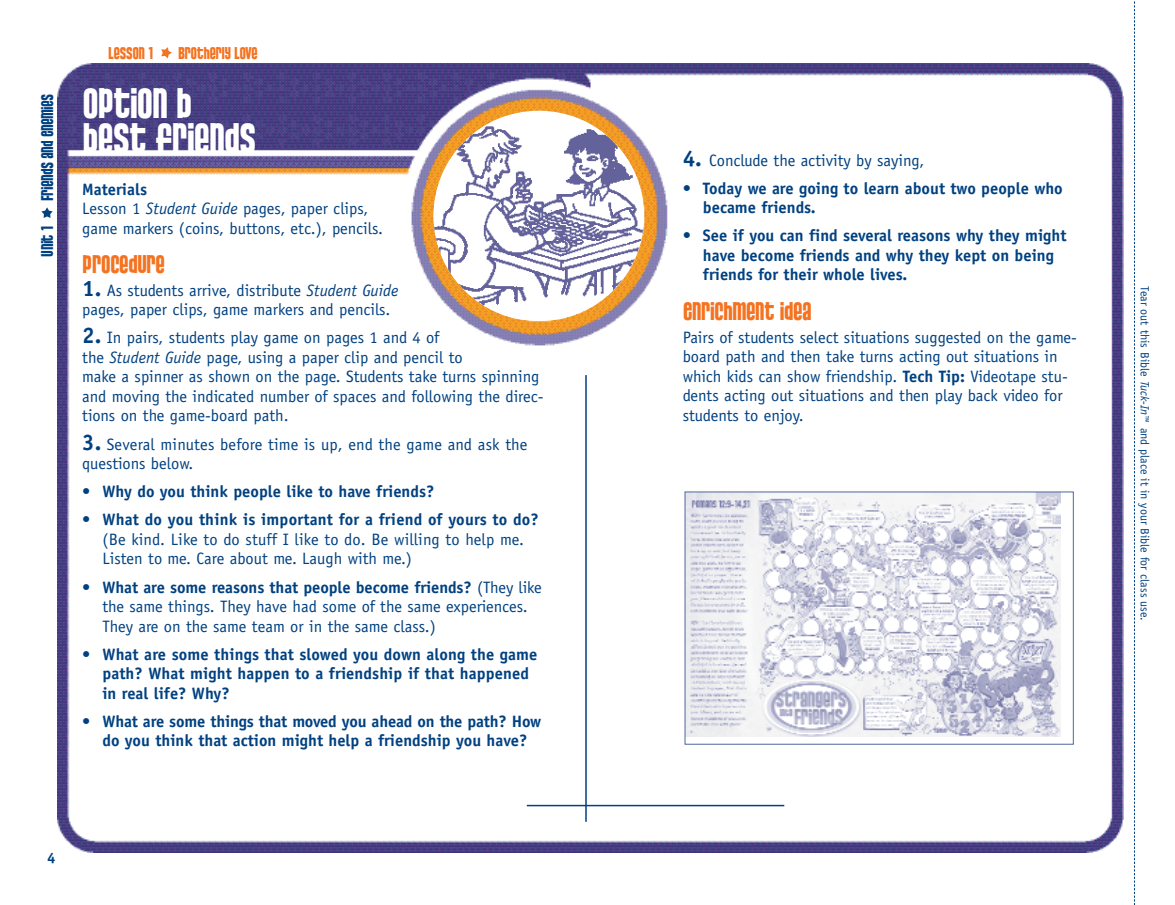
<style>
.page{position:relative;width:1175px;height:905px;background:#fff}
.page>*{position:absolute;margin:0;border:0;box-sizing:border-box;transform-origin:0 0}
.t1{font:54px "Pussycat Snickers";color:#014181}
.t2{font:54px "Pussycat Snickers";color:#f47321}
.t3{font:45px/34.5px "Pussycat Snickers";color:#fff}
.t4{font:27px "Pussycat Snickers";color:#f47321}
.t5{font:18px "Pussycat Snickers";color:#014181}
.t6{font:18px "Pussycat Snickers";color:#f47321}
.t7{font:16.5px/19.5px "Officina Sans";color:#014181}
.t8{font:700 16.5px/19.5px "Officina Sans";color:#014181}
.t9{font:700 15px "Officina Sans";color:#014181}
.t10{font:12px "Officina Sans";color:#014181}
.s1{font-weight:700}
.s2{font-style:italic}
.s3{font-weight:700;font-size:22.5px}
</style>
<div class="page">
<img style="left:58px;top:63px;width:1065px;height:789px">
<svg style="left:1134px;top:1px;width:1px;height:903px"></svg>
<img style="left:433px;top:116px;width:211px;height:202px">
<div style="left:685px;top:492px;width:387px;height:251px;background:#fff"></div>
<img style="left:686px;top:493px;width:374px;height:243px">
<hr style="left:585px;top:375px;width:2px;height:446px;background:#014181">
<hr style="left:527px;top:804px;width:257px;height:2px;background:#014181">
<p class="t5" style="left:37px;top:201px;width:108px;rotate:-90deg">FRIENDS AND ENEMIES</p>
<h1 class="t1" style="left:14px;top:220px;width:15px;rotate:-90deg">-</h1>
<p class="t5" style="left:37px;top:257px;width:32px;rotate:-90deg">UNIT 1</p>
<p class="t6" style="left:108px;top:43px;width:46px">LESSON 1</p>
<h1 class="t2" style="left:159px;top:20px;width:14px">-</h1>
<p class="t6" style="left:178px;top:43px;width:81px">BROTHERLY LOVE</p>
<h2 class="t3" style="left:82px;top:87px;width:174px">OPTION B<br>BEST FRIENDS</h2>
<p class="t7" style="left:82px;top:180px;width:302px"><span class="s1">Materials<br></span>Lesson 1 <span class="s2">Student Guide</span> pages, paper clips, game markers (coins, buttons, etc.), pencils.</p>
<h3 class="t4" style="left:82px;top:249px;width:83px">PROCEDURE</h3>
<p class="t7" style="left:82px;top:282px;width:318px"><span class="s3">1.</span> As students arrive, distribute <span class="s2">Student Guide </span>pages, paper clips, game markers and pencils.</p>
<p class="t7" style="left:82px;top:329px;width:463px"><span class="s3">2.</span> In pairs, students play game on pages 1 and 4 of<br>the <span class="s2">Student Guide</span> page, using a paper clip and pencil to<br>make a spinner as shown on the page. Students take turns spinning and moving the indicated number of spaces and following the direc&shy;tions on the game-board path.</p>
<p class="t7" style="left:82px;top:435px;width:446px"><span class="s3">3.</span> Several minutes before time is up, end the game and ask the questions below.</p>
<p class="t8" style="left:82px;top:483px;width:353px">• Why do you think people like to have friends?</p>
<p class="t8" style="left:82px;top:511px;width:458px">• What do you think is important for a friend of yours to do?</p>
<p class="t7" style="left:102px;top:531px;width:423px">(Be kind. Like to do stuff I like to do. Be willing to help me.<br>Listen to me. Care about me. Laugh with me.)</p>
<p class="t7" style="left:102px;top:578px;width:441px;text-indent:-20px"><span class="s1">• What are some reasons that people become friends?</span> (They like the same things. They have had some of the same experiences.<br>They are on the same team or in the same class.)</p>
<p class="t8" style="left:102px;top:645px;width:436px;text-indent:-20px">• What are some things that slowed you down along the game path? What might happen to a friendship if that happened in real life? Why?</p>
<p class="t8" style="left:82px;top:712px;width:460px;text-align:center">• What are some things that moved you ahead on the path? How do you think that action might help a friendship you have?</p>
<p class="t9" style="left:47px;top:852px;width:10px">4</p>
<p class="t7" style="left:682px;top:152px;width:243px"><span class="s3">4.</span> Conclude the activity by saying,</p>
<p class="t8" style="left:703px;top:180px;width:361px;text-indent:-20px">• Today we are going to learn about two people who became friends.</p>
<p class="t8" style="left:703px;top:227px;width:365px;text-indent:-20px">• See if you can find several reasons why they might have become friends and why they kept on being friends for their whole lives.</p>
<h3 class="t4" style="left:682px;top:296px;width:130px">ENRICHMENT IDEA</h3>
<p class="t7" style="left:682px;top:328px;width:396px">Pairs of students select situations suggested on the game&shy;board path and then take turns acting out situations in which kids can show friendship. <span class="s1">Tech Tip:</span> Videotape stu&shy;dents acting out situations and then play back video for students to enjoy.</p>
<p class="t10" style="left:1149px;top:286px;width:336px;rotate:90deg">Tear out this Bible <span class="s2">Tuck-In</span>™ and place it in your Bible for class use.</p>
</div>
